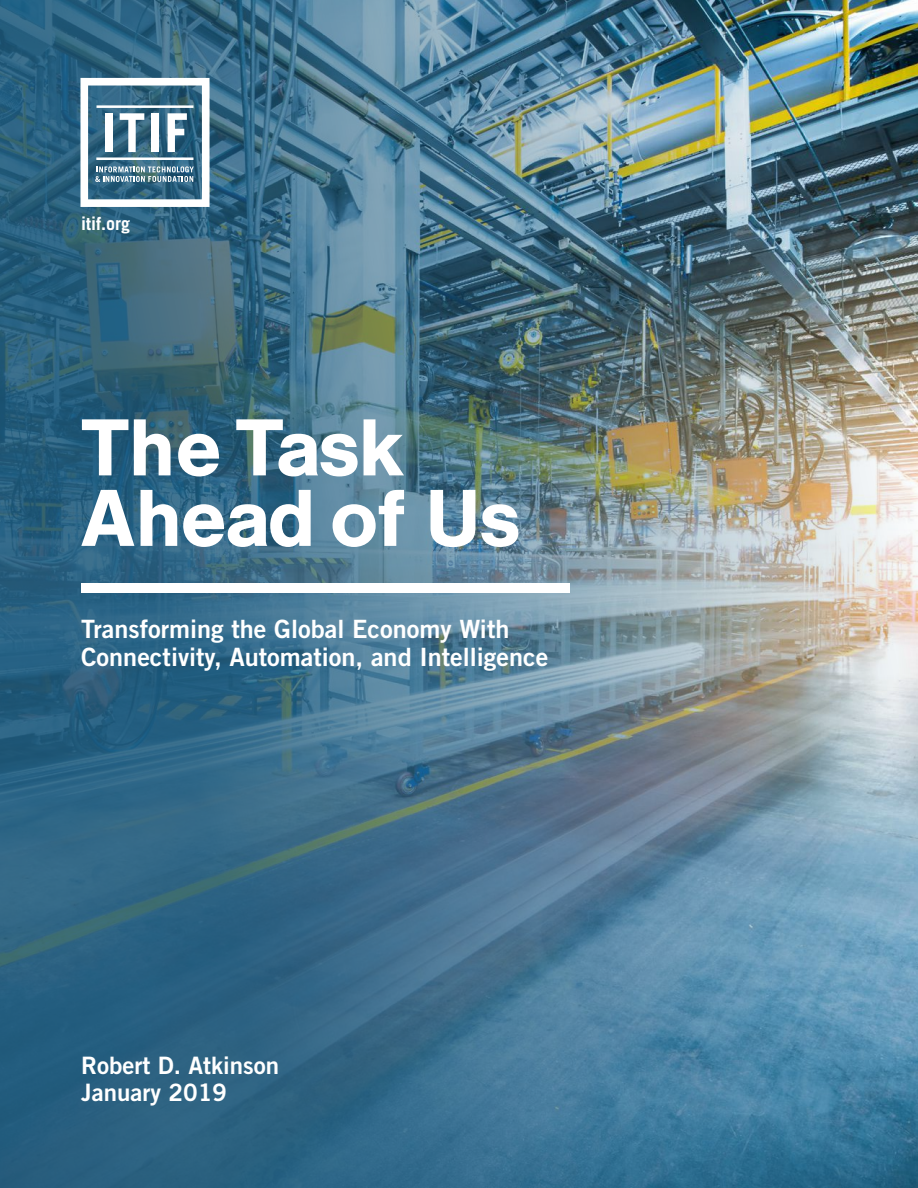
<style>
.page{position:relative;width:918px;height:1188px;background:#fff}
.page>*{position:absolute;margin:0;border:0;box-sizing:border-box;transform-origin:0 0}
.t1{font:700 84px/70.5px "Nimbus San";letter-spacing:-.03em;color:#fff}
.t2{font:25.2px/28px "Trade Gothic Bold Two";color:#fff}
.t3{font:24px/27px "Trade Gothic Bold Two";color:#fff}
.t4{font:700 18px "Trade Gothic LT Std";color:#fff}
</style>
<div class="page">
<img style="left:0;top:0;width:918px;height:1188px">
<div style="left:81px;top:583px;width:488px;height:9px;background:#fff"></div>
<svg style="left:80px;top:78px;width:130px;height:129px"></svg>
<p class="t4" style="left:81px;top:212px;width:51px">itif.org</p>
<h1 class="t1" style="left:81px;top:413px;width:441px">The Task<br>Ahead of Us</h1>
<p class="t2" style="left:81px;top:615px;width:469px">Transforming the Global Economy With<br>Connectivity, Automation, and Intelligence</p>
<p class="t3" style="left:81px;top:1052px;width:199px">Robert D. Atkinson<br>January 2019</p>
</div>
